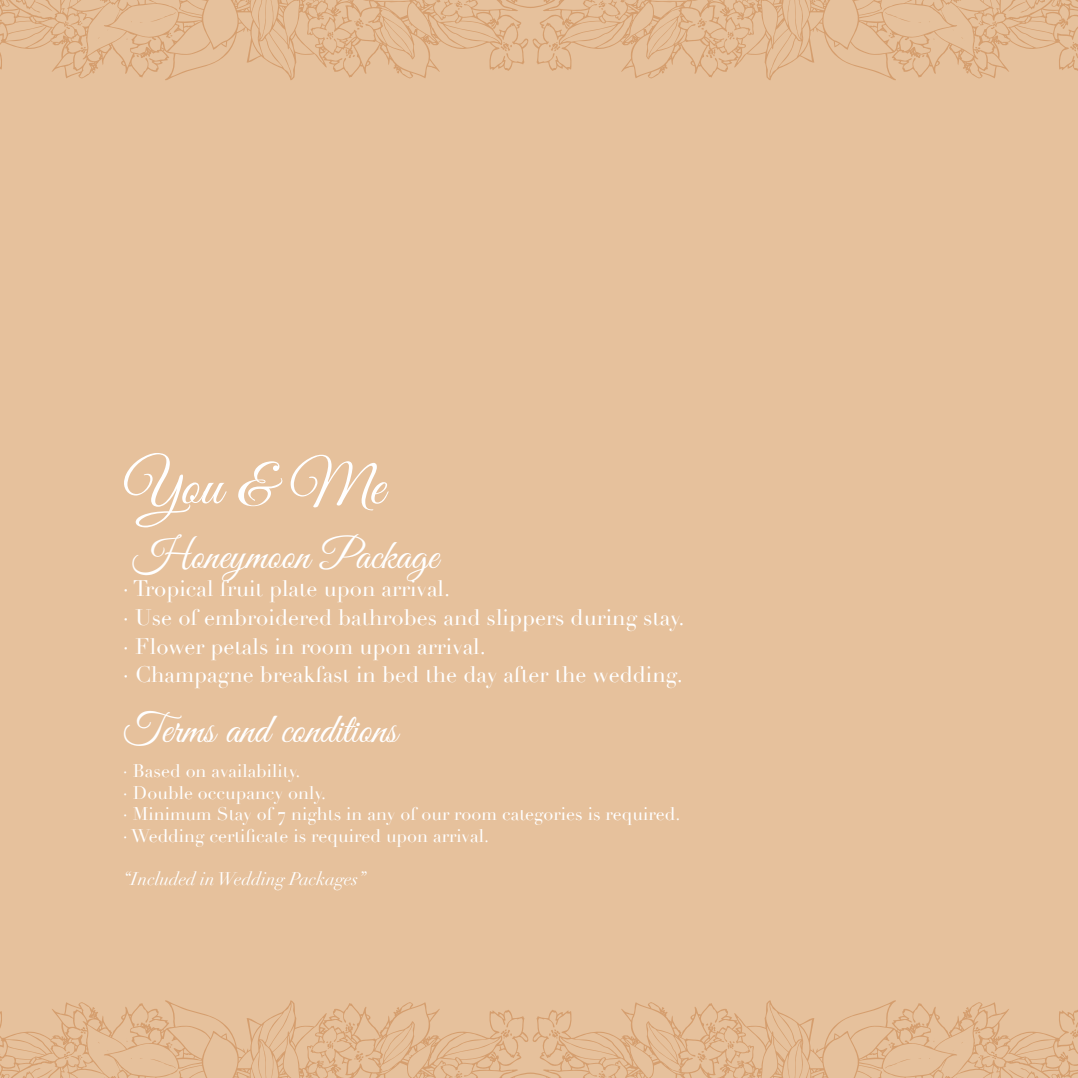
<style>
.page{position:relative;width:1078px;height:1078px;background:#fff}
.page>*{position:absolute;margin:0;border:0;box-sizing:border-box;transform-origin:0 0}
.t1{font:60px "Great Vibes";color:#fff}
.t2{font:42px "Great Vibes";color:#fff}
.t3{font:22px/29px "Didot";color:#fff}
.t4{font:18px/21.4px "Didot";color:#fff}
.t5{font:italic 18px "Didot";color:#fff}
</style>
<div class="page">
<div style="left:0;top:0;width:1077px;height:1077px;background:#e6c19c"></div>
<svg style="left:0;top:0;width:1077px;height:80px"></svg>
<svg style="left:1069px;top:42px;width:8px;height:17px"></svg>
<svg style="left:974px;top:46px;width:6px;height:3px"></svg>
<svg style="left:961px;top:37px;width:4px;height:4px"></svg>
<svg style="left:990px;top:21px;width:5px;height:8px"></svg>
<svg style="left:888px;top:32px;width:3px;height:4px"></svg>
<svg style="left:884px;top:12px;width:26px;height:10px"></svg>
<svg style="left:598px;top:0;width:8px;height:10px"></svg>
<svg style="left:697px;top:18px;width:9px;height:12px"></svg>
<svg style="left:727px;top:31px;width:7px;height:9px"></svg>
<svg style="left:0;top:1000px;width:1077px;height:77px"></svg>
<svg style="left:80px;top:1030px;width:6px;height:3px"></svg>
<svg style="left:96px;top:1039px;width:3px;height:4px"></svg>
<svg style="left:65px;top:1050px;width:5px;height:9px"></svg>
<svg style="left:169px;top:1043px;width:3px;height:4px"></svg>
<svg style="left:150px;top:1058px;width:26px;height:10px"></svg>
<svg style="left:454px;top:1070px;width:8px;height:7px"></svg>
<svg style="left:354px;top:1050px;width:9px;height:11px"></svg>
<svg style="left:326px;top:1040px;width:7px;height:9px"></svg>
<h1 class="t1" style="left:123px;top:452px;width:263px">You &amp; Me</h1>
<h2 class="t2" style="left:133px;top:532px;width:307px">Honeymoon Package</h2>
<p class="t3" style="left:123px;top:574px;width:563px">· Tropical fruit plate upon arrival.<br>· Use of embroidered bathrobes and slippers during stay. · Flower petals in room upon arrival.<br>· Champagne breakfast in bed the day after the wedding.</p>
<h2 class="t2" style="left:123px;top:705px;width:276px">Terms and conditions</h2>
<p class="t4" style="left:123px;top:760px;width:558px">· Based on availability.<br>· Double occupancy only.<br>· Minimum Stay of 7 nights in any of our room categories is required. · Wedding certificate is required upon arrival.</p>
<p class="t5" style="left:123px;top:867px;width:245px">“Included in Wedding Packages”</p>
</div>
